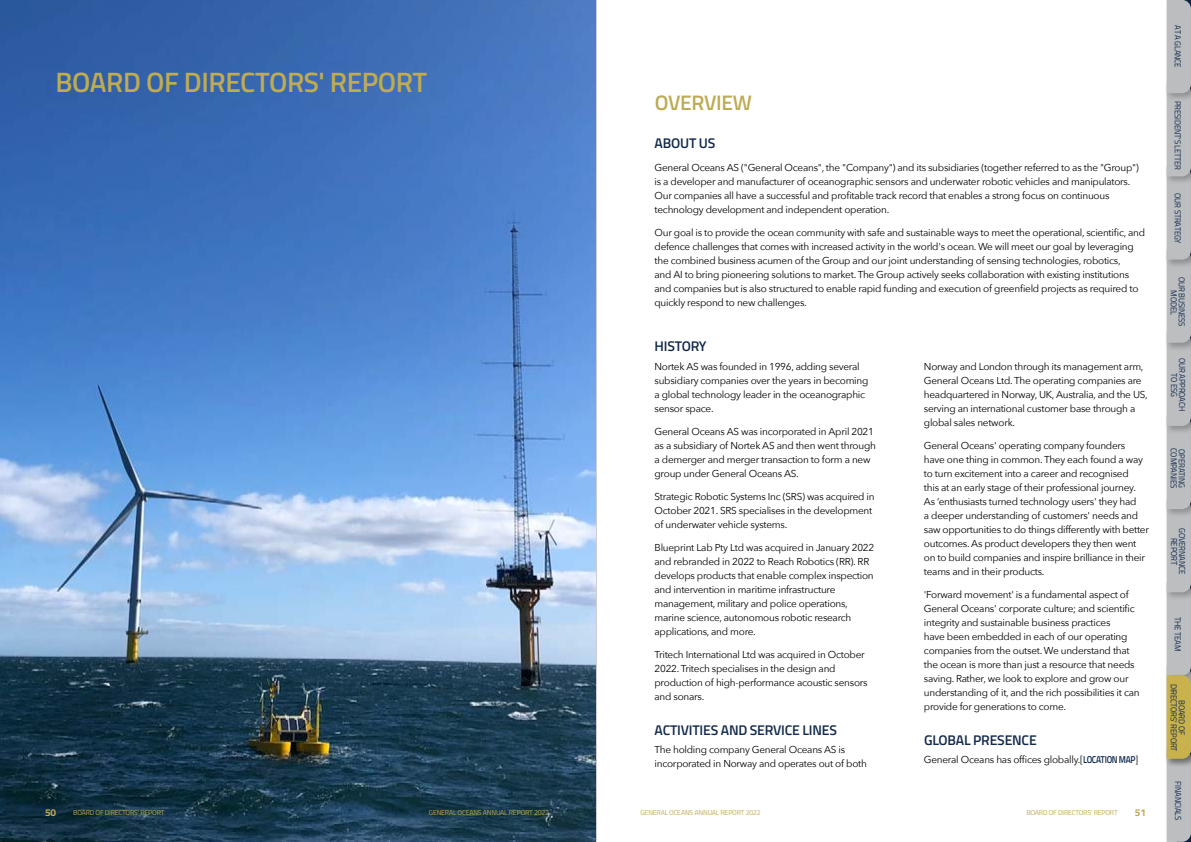
<style>
.page{position:relative;width:1191px;height:842px;background:#fff}
.page>*{position:absolute;margin:0;border:0;box-sizing:border-box;transform-origin:0 0}
.TOC_Entry{font:600 28px "Titillium Web";letter-spacing:-.015em;color:#beab53}
.Subheading_Gold{font:600 21px "Titillium Web";letter-spacing:-.015em;color:#beab53}
.Mini_SubHeading{font:600 14px "Titillium Web";letter-spacing:-.015em;color:#11294c}
.Body_Text{font:600 14px "Titillium Web";letter-spacing:-.015em;color:#11294c}
.Body_Text-2{font:10px/14px "Avenir Next";letter-spacing:-.025em;color:#000}
.t1{font:700 10px "Titillium Web";color:#beab53}
.t2{font:8.6px/8px "Titillium Web";letter-spacing:-.015em;color:#11294c;text-align:center;scale:.92 1}
.t3{font:7px "Titillium Web";letter-spacing:-.025em;color:#beab53}
.s1{font-family:"Titillium Web";font-weight:600;color:#11294c}
</style>
<div class="page">
<hr style="left:596px;top:0;width:1px;height:841px;background:#c5c4ce">
<img style="left:0;top:0;width:595px;height:842px">
<div style="left:1164px;top:673px;width:27px;height:94px;background:#f9f9f9"></div>
<svg style="left:1166px;top:0;width:25px;height:842px;background:#c2c2bb"></svg>
<p class="TOC_Entry" style="left:55px;top:61px;width:373px">BOARD OF DIRECTORS' REPORT</p>
<p class="Subheading_Gold" style="left:655px;top:87px;width:99px">OVERVIEW</p>
<p class="Body_Text" style="left:654px;top:133px;width:62px">ABOUT US</p>
<p class="Body_Text-2" style="left:654px;top:160px;width:486px">General Oceans AS ("General Oceans", the "Company") and its subsidiaries (together referred to as the "Group") is a developer and manufacturer of oceanographic sensors and underwater robotic vehicles and manipulators.<br>Our companies all have a successful and profitable track record that enables a strong focus on continuous technology development and independent operation.</p>
<p class="Body_Text-2" style="left:654px;top:225px;width:492px">Our goal is to provide the ocean community with safe and sustainable ways to meet the operational, scientific, and defence challenges that comes with increased activity in the world's ocean. We will meet our goal by leveraging the combined business acumen of the Group and our joint understanding of sensing technologies, robotics,<br>and AI to bring pioneering solutions to market. The Group actively seeks collaboration with existing institutions and companies but is also structured to enable rapid funding and execution of greenfield projects as required to quickly respond to new challenges.</p>
<p class="Mini_SubHeading" style="left:654px;top:336px;width:53px">HISTORY</p>
<p class="Body_Text-2" style="left:654px;top:359px;width:215px">Nortek AS was founded in 1996, adding several subsidiary companies over the years in becoming a global technology leader in the oceanographic sensor space.</p>
<p class="Body_Text-2" style="left:654px;top:424px;width:223px">General Oceans AS was incorporated in April 2021 as a subsidiary of Nortek AS and then went through a demerger and merger transaction to form a new group under General Oceans AS.</p>
<p class="Body_Text-2" style="left:654px;top:489px;width:222px">Strategic Robotic Systems Inc (SRS) was acquired in<br>October 2021. SRS specialises in the development of underwater vehicle systems.</p>
<p class="Body_Text-2" style="left:654px;top:540px;width:221px">Blueprint Lab Pty Ltd was acquired in January 2022 and rebranded in 2022 to Reach Robotics (RR). RR develops products that enable complex inspection and intervention in maritime infrastructure management, military and police operations, marine science, autonomous robotic research applications, and more.</p>
<p class="Body_Text-2" style="left:654px;top:647px;width:215px">Tritech International Ltd was acquired in October 2022. Tritech specialises in the design and production of high-performance acoustic sensors and sonars.</p>
<p class="Mini_SubHeading" style="left:654px;top:719px;width:184px">ACTIVITIES AND SERVICE LINES</p>
<p class="Body_Text-2" style="left:654px;top:742px;width:214px">The holding company General Oceans AS is incorporated in Norway and operates out of both</p>
<p class="Body_Text-2" style="left:924px;top:359px;width:225px">Norway and London through its management arm, General Oceans Ltd. The operating companies are headquartered in Norway, UK, Australia, and the US, serving an international customer base through a global sales network.</p>
<p class="Body_Text-2" style="left:924px;top:438px;width:226px">General Oceans' operating company founders<br>have one thing in common. They each found a way to turn excitement into a career and recognised<br>this at an early stage of their professional journey.<br>As ‘enthusiasts turned technology users' they had<br>a deeper understanding of customers' needs and saw opportunities to do things differently with better outcomes. As product developers they then went on to build companies and inspire brilliance in their teams and in their products.</p>
<p class="Body_Text-2" style="left:924px;top:587px;width:217px">'Forward movement' is a fundamental aspect of General Oceans' corporate culture; and scientific integrity and sustainable business practices<br>have been embedded in each of our operating companies from the outset. We understand that the ocean is more than just a resource that needs saving. Rather, we look to explore and grow our understanding of it, and the rich possibilities it can provide for generations to come.</p>
<p class="Mini_SubHeading" style="left:924px;top:729px;width:114px">GLOBAL PRESENCE</p>
<p class="Body_Text-2" style="left:924px;top:752px;width:216px">General Oceans has offices globally.[<span class="s1">LOCATION MAP</span>]</p>
<p class="t1" style="left:45px;top:805px;width:13px">50</p>
<p class="t3" style="left:73px;top:807px;width:93px">BOARD OF DIRECTORS' REPORT</p>
<p class="t3" style="left:429px;top:807px;width:122px">GENERAL OCEANS ANNUAL REPORT 2022</p>
<p class="t3" style="left:640px;top:807px;width:122px">GENERAL OCEANS ANNUAL REPORT 2022</p>
<p class="t3" style="left:1026px;top:807px;width:93px">BOARD OF DIRECTORS' REPORT</p>
<p class="t1" style="left:1134px;top:805px;width:13px">51</p>
<p class="t2" style="left:1182px;top:25px;width:48px;rotate:90deg">AT A GLANCE</p>
<p class="t2" style="left:1182px;top:101px;width:77px;rotate:90deg">PRESIDENT'S LETTER</p>
<p class="t2" style="left:1182px;top:193px;width:56px;rotate:90deg">OUR STRATEGY</p>
<p class="t2" style="left:1186px;top:277px;width:55px;rotate:90deg">OUR BUSINESS<br>MODEL</p>
<p class="t2" style="left:1186px;top:358px;width:59px;rotate:90deg">OUR APPROACH<br>TO ESG</p>
<p class="t2" style="left:1178px;top:448px;width:45px;rotate:90deg">COMPANIES</p>
<p class="t2" style="left:1186px;top:449px;width:43px;rotate:90deg">OPERATING</p>
<p class="t2" style="left:1186px;top:528px;width:52px;rotate:90deg">GOVERNANCE<br>REPORT</p>
<p class="t2" style="left:1182px;top:617px;width:39px;rotate:90deg">THE TEAM</p>
<p class="t2" style="left:1186px;top:684px;width:75px;rotate:90deg">BOARD OF<br>DIRECTORS' REPORT</p>
<p class="t2" style="left:1182px;top:781px;width:44px;rotate:90deg">FINANCIALS</p>
</div>
